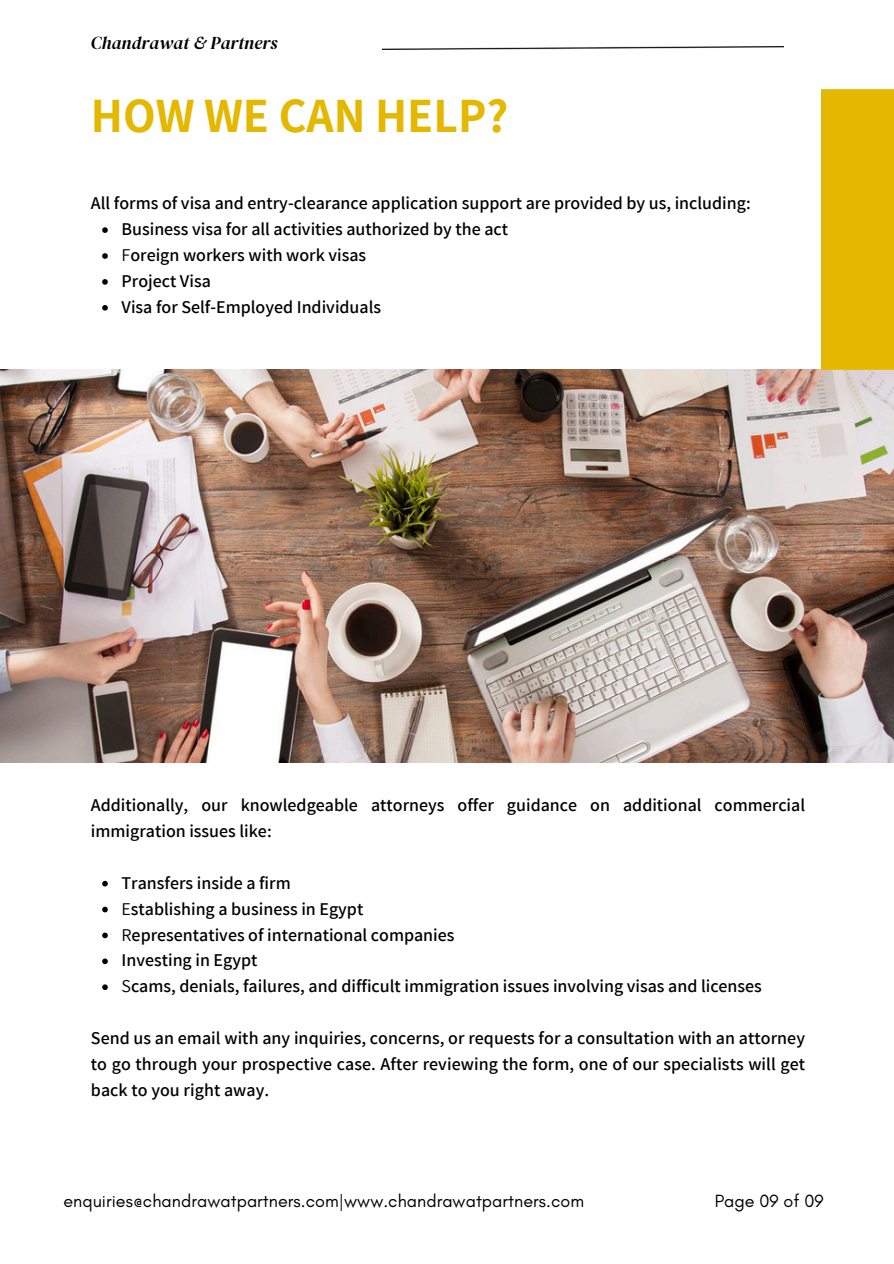
<style>
.page{position:relative;width:894px;height:1264px;background:#fff}
.page>*{position:absolute;margin:0;border:0;box-sizing:border-box;transform-origin:0 0}
.t1{font:700 48px "Assistant";color:#e4b800}
.t2{font:600 18px/25.8px "Assistant";color:#000}
.t3{font:18px "Glacial Indifference";letter-spacing:.005em;color:#000}
.t4{font:italic 18px "DM Serif Display";color:#000}
.s1{font-weight:400}
</style>
<div class="page">
<img style="left:0;top:369px;width:893px;height:393px">
<img style="left:383px;top:46px;width:400px;height:3px">
<svg style="left:102px;top:227px;width:6px;height:6px"></svg>
<svg style="left:102px;top:253px;width:6px;height:6px"></svg>
<svg style="left:102px;top:279px;width:6px;height:6px"></svg>
<svg style="left:102px;top:305px;width:6px;height:5px"></svg>
<svg style="left:102px;top:880px;width:6px;height:6px"></svg>
<svg style="left:102px;top:906px;width:6px;height:6px"></svg>
<svg style="left:102px;top:932px;width:6px;height:6px"></svg>
<svg style="left:102px;top:958px;width:6px;height:6px"></svg>
<svg style="left:102px;top:984px;width:6px;height:6px"></svg>
<div style="left:821px;top:89px;width:72px;height:280px;background:#e4b800"></div>
<p class="t4" style="left:91px;top:30px;width:188px">Chandrawat &amp; Partners</p>
<p class="t1" style="left:91px;top:83px;width:419px">HOW WE CAN HELP?</p>
<p class="t2" style="left:91px;top:190px;width:661px">All forms of visa and entry-clearance application support are provided by us, including:</p>
<p class="t2" style="left:121px;top:216px;width:388px">Business visa for all activities authorized by the act</p>
<h1 class="t2" style="left:121px;top:241px;width:246px"><span class="s1">F</span>oreign workers with work visas</h1>
<h2 class="t2" style="left:121px;top:267px;width:91px">Project Visa</h2>
<p class="t2" style="left:121px;top:293px;width:261px">Visa for Self-Employed Individuals</p>
<p class="t2" style="left:91px;top:791px;width:715px">Additionally, our knowledgeable attorneys offer guidance on additional commercial immigration issues like:</p>
<p class="t2" style="left:121px;top:869px;width:171px">Transfers inside a firm</p>
<p class="t2" style="left:121px;top:895px;width:243px"><span class="s1">E</span>stablishing a business in Egypt</p>
<p class="t2" style="left:121px;top:921px;width:334px"><span class="s1">R</span>epresentatives of international companies</p>
<p class="t2" style="left:121px;top:946px;width:137px">Investing in Egypt</p>
<h2 class="t2" style="left:121px;top:972px;width:641px"><span class="s1">S</span>cams, denials, failures, and difficult immigration issues involving visas and licenses</h2>
<p class="t2" style="left:91px;top:1024px;width:715px;text-align:justify">Send us an email with any inquiries, concerns, or requests for a consultation with an attorney to go through your prospective case. After reviewing the form, one of our specialists will get back to you right away.</p>
<p class="t3" style="left:63px;top:1189px;width:522px">enquiries@chandrawatpartners.com|www.chandrawatpartners.com</p>
<p class="t3" style="left:714px;top:1189px;width:110px">Page 09 of 09</p>
</div>
